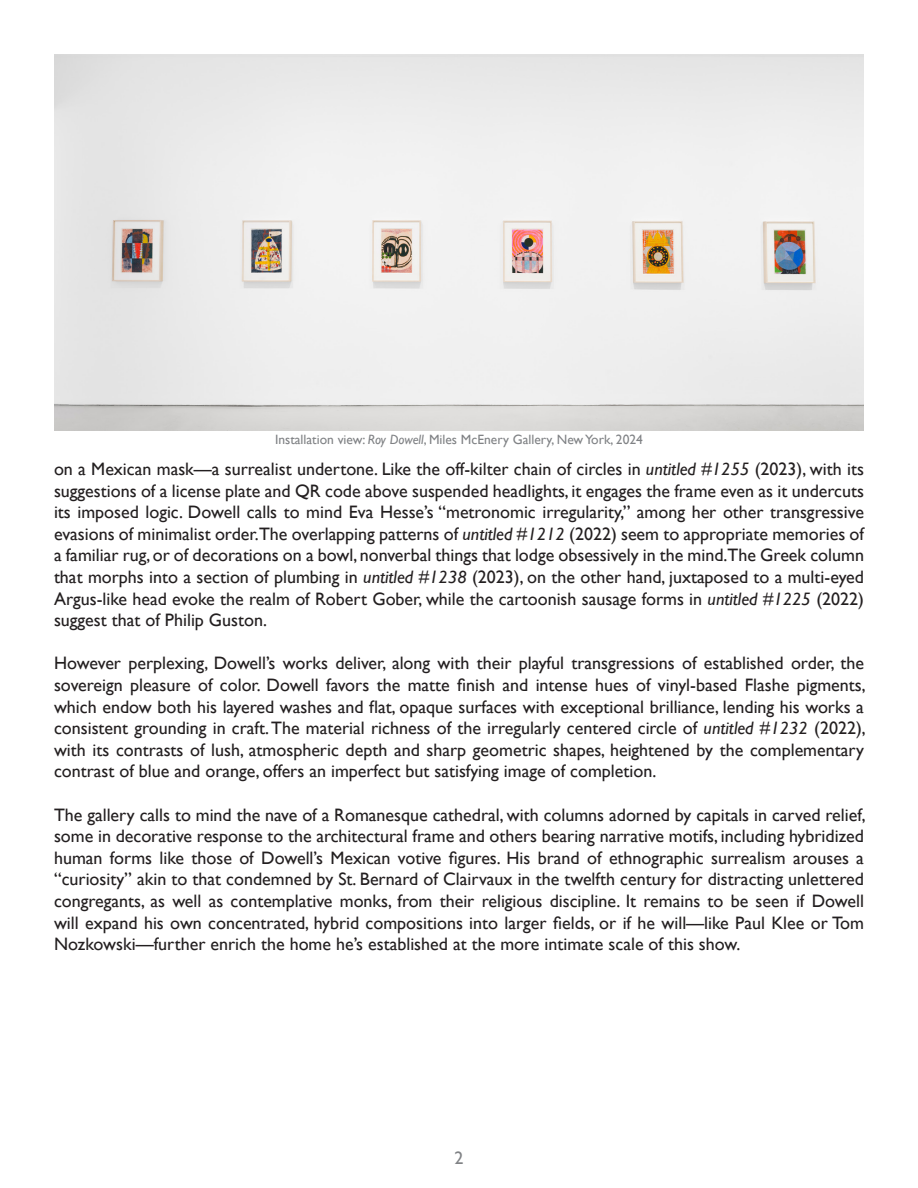
<style>
.page{position:relative;width:918px;height:1188px;background:#fff}
.page>*{position:absolute;margin:0;border:0;box-sizing:border-box;transform-origin:0 0}
.t1{font:18px/21.6px "Gill Sans";color:#231f20;text-align:justify}
.t2{font:18px "Gill Sans";color:#808285}
.t3{font:13.5px "Gill Sans";color:#808285}
.s1{font-style:italic}
</style>
<div class="page">
<img style="left:54px;top:54px;width:810px;height:376px">
<p class="t3" style="left:275px;top:432px;width:369px">Installation view: <span class="s1">Roy Dowell</span>, Miles McEnery Gallery, New York, 2024</p>
<p class="t1" style="left:54px;top:458px;width:812px">on a Mexican mask—a surrealist undertone. Like the off-kilter chain of circles in <span class="s1">untitled #1255</span> (2023), with its suggestions of a license plate and QR code above suspended headlights, it engages the frame even as it undercuts its imposed logic. Dowell calls to mind Eva Hesse’s “metronomic irregularity,” among her other transgressive evasions of minimalist order.The overlapping patterns of <span class="s1">untitled #1212</span> (2022) seem to appropriate memories of a familiar rug, or of decorations on a bowl, nonverbal things that lodge obsessively in the mind.The Greek column that morphs into a section of plumbing in <span class="s1">untitled #1238</span> (2023), on the other hand, juxtaposed to a multi-eyed Argus-like head evoke the realm of Robert Gober, while the cartoonish sausage forms in <span class="s1">untitled #1225</span> (2022) suggest that of Philip Guston.</p>
<p class="t1" style="left:54px;top:652px;width:813px">However perplexing, Dowell’s works deliver, along with their playful transgressions of established order, the sovereign pleasure of color. Dowell favors the matte finish and intense hues of vinyl-based Flashe pigments, which endow both his layered washes and flat, opaque surfaces with exceptional brilliance, lending his works a consistent grounding in craft. The material richness of the irregularly centered circle of <span class="s1">untitled #1232</span> (2022), with its contrasts of lush, atmospheric depth and sharp geometric shapes, heightened by the complementary contrast of blue and orange, offers an imperfect but satisfying image of completion.</p>
<p class="t1" style="left:54px;top:804px;width:813px">The gallery calls to mind the nave of a Romanesque cathedral, with columns adorned by capitals in carved relief, some in decorative response to the architectural frame and others bearing narrative motifs, including hybridized human forms like those of Dowell’s Mexican votive figures. His brand of ethnographic surrealism arouses a “curiosity” akin to that condemned by St. Bernard of Clairvaux in the twelfth century for distracting unlettered congregants, as well as contemplative monks, from their religious discipline. It remains to be seen if Dowell will expand his own concentrated, hybrid compositions into larger fields, or if he will—like Paul Klee or Tom Nozkowski—further enrich the home he’s established at the more intimate scale of this show.</p>
<p class="t2" style="left:454px;top:1148px;width:10px">2</p>
</div>
